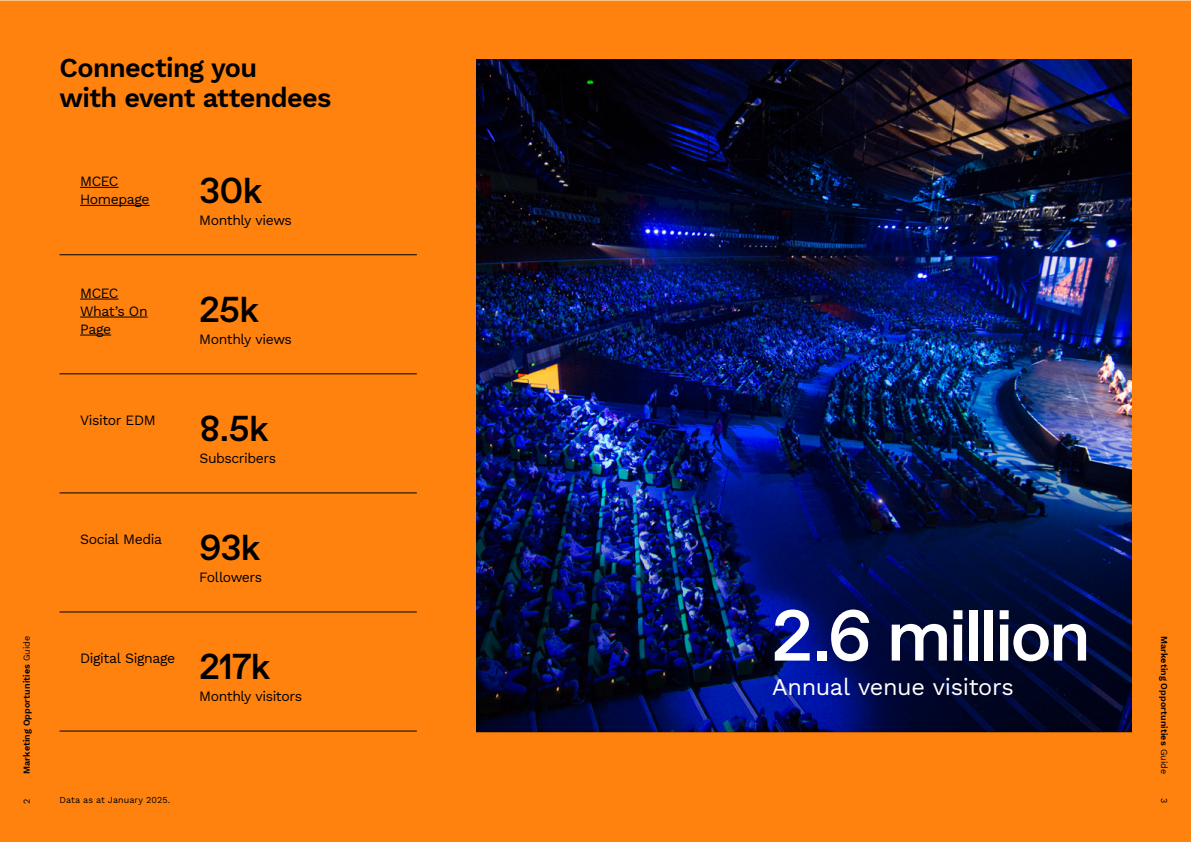
<style>
.page{position:relative;width:1191px;height:842px;background:#ff820f}
.page>*{position:absolute;margin:0;border:0;box-sizing:border-box;transform-origin:0 0}
.Pull_Quote{font:500 71.9px "ABC Favorit";letter-spacing:-.04em;color:#fff}
.Pull_Quote-2{font:500 36px "ABC Favorit";letter-spacing:-.025em;color:#000}
.Heading_Subtitle__Section{font:600 27px/30px "Work Sans";letter-spacing:-.025em;color:#000}
.Body_Intro{font:23.5px "Work Sans";letter-spacing:-.015em;color:#fff}
.Body_Intro-2{font:14px/18px "Work Sans";letter-spacing:-.03em;color:#000}
.t1{font:600 9px "Work Sans";letter-spacing:.01em;color:#000}
.Note_Body{font:9px "Work Sans";letter-spacing:.005em;color:#000}
.s1{font-weight:400}
</style>
<div class="page">
<img style="left:476px;top:60px;width:655px;height:380px">
<img style="left:476px;top:440px;width:655px;height:293px">
<hr style="left:80px;top:187px;width:39px;height:1px;background:#000">
<hr style="left:80px;top:205px;width:70px;height:1px;background:#000">
<hr style="left:80px;top:299px;width:39px;height:1px;background:#000">
<hr style="left:80px;top:317px;width:68px;height:1px;background:#000">
<hr style="left:80px;top:335px;width:31px;height:1px;background:#000">
<hr style="left:60px;top:255px;width:357px;height:1px;background:#000">
<hr style="left:60px;top:374px;width:357px;height:1px;background:#000">
<hr style="left:60px;top:612px;width:357px;height:1px;background:#000">
<hr style="left:60px;top:731px;width:357px;height:1px;background:#000">
<hr style="left:60px;top:493px;width:357px;height:1px;background:#000">
<p class="t1" style="left:20px;top:774px;width:140px;rotate:-90deg">Marketing Opportunities <span class="s1">Guide</span></p>
<p class="Note_Body" style="left:20px;top:804px;width:7px;rotate:-90deg">2</p>
<p class="Heading_Subtitle__Section" style="left:60px;top:52px;width:273px">Connecting you<br>with event attendees</p>
<p class="Body_Intro-2" style="left:80px;top:172px;width:71px">MCEC<br>Homepage</p>
<p class="Body_Intro-2" style="left:80px;top:283px;width:69px">MCEC<br>What’s On<br>Page</p>
<p class="Body_Intro-2" style="left:80px;top:411px;width:77px">Visitor EDM</p>
<p class="Pull_Quote-2" style="left:199px;top:169px;width:65px">30k</p>
<p class="Body_Intro-2" style="left:199px;top:211px;width:94px">Monthly views</p>
<p class="Pull_Quote-2" style="left:199px;top:288px;width:61px">25k</p>
<p class="Body_Intro-2" style="left:199px;top:330px;width:94px">Monthly views</p>
<p class="Pull_Quote-2" style="left:199px;top:407px;width:71px">8.5k</p>
<p class="Body_Intro-2" style="left:199px;top:449px;width:78px">Subscribers</p>
<p class="Body_Intro-2" style="left:80px;top:530px;width:83px">Social Media</p>
<p class="Pull_Quote-2" style="left:199px;top:526px;width:63px">93k</p>
<p class="Body_Intro-2" style="left:199px;top:568px;width:65px">Followers</p>
<p class="Body_Intro-2" style="left:80px;top:649px;width:97px">Digital Signage</p>
<p class="Pull_Quote-2" style="left:199px;top:645px;width:73px">217k</p>
<p class="Body_Intro-2" style="left:199px;top:687px;width:104px">Monthly visitors</p>
<p class="Note_Body" style="left:60px;top:793px;width:112px">Data as at January 2025.</p>
<p class="Pull_Quote" style="left:771px;top:593px;width:321px">2.6 million</p>
<p class="Body_Intro" style="left:772px;top:669px;width:243px">Annual venue visitors</p>
<p class="t1" style="left:1171px;top:636px;width:140px;rotate:90deg">Marketing Opportunities <span class="s1">Guide</span></p>
<p class="Note_Body" style="left:1171px;top:798px;width:7px;rotate:90deg">3</p>
</div>
